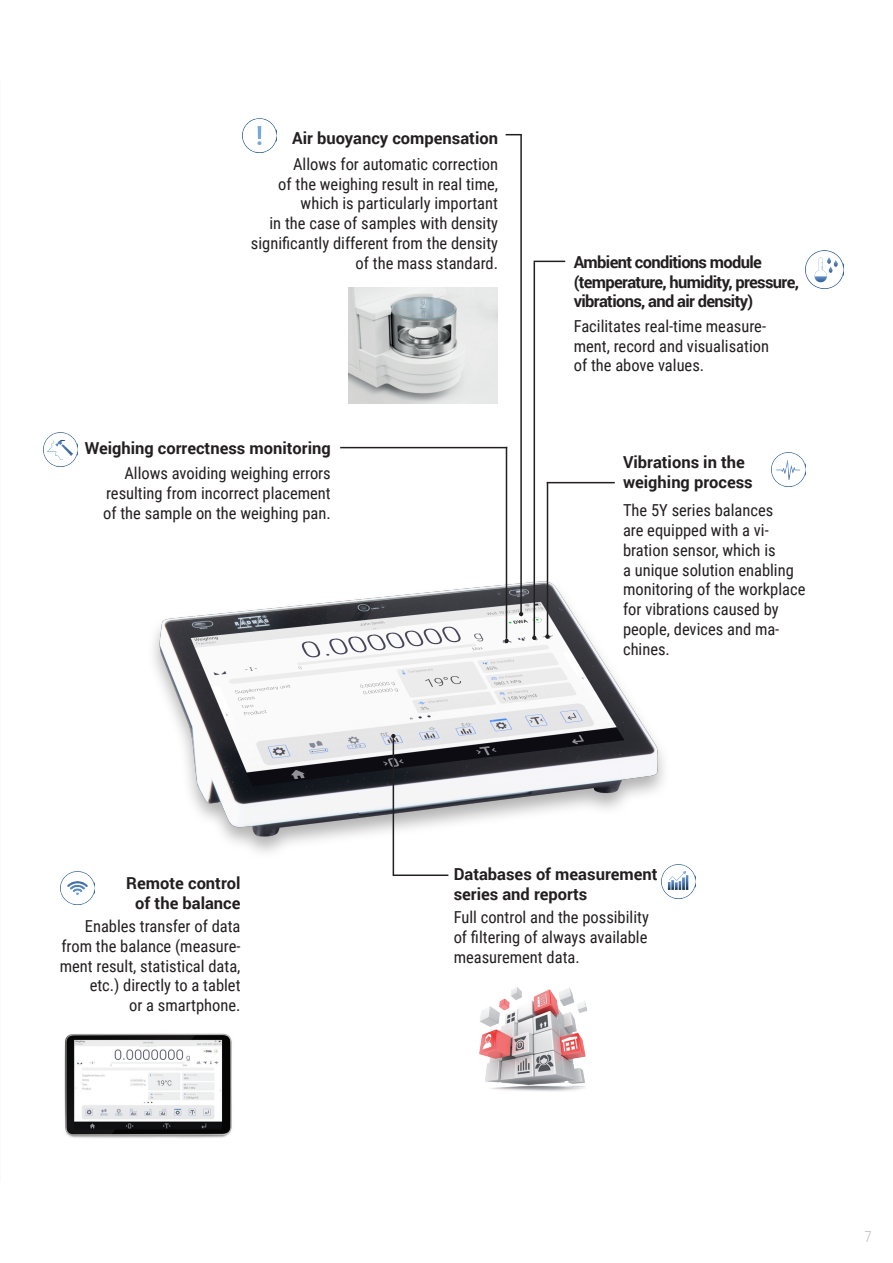
<style>
.page{position:relative;width:893px;height:1263px;background:#fff}
.page>*{position:absolute;margin:0;border:0;box-sizing:border-box;transform-origin:0 0}
.t1{font:16.5px/19.8px "Roboto Condensed";color:#231f20}
.t2{font:700 16.5px/19.8px "Roboto";color:#231f20}
.t3{font:700 16.5px "Roboto";letter-spacing:-.04em;color:#231f20}
.t4{font:300 15px "Roboto Condensed";color:#bcbdc0}
</style>
<div class="page">
<img style="left:153px;top:514px;width:543px;height:385px">
<hr style="left:506px;top:447px;width:1px;height:192px;background:#231f20">
<hr style="left:534px;top:262px;width:1px;height:376px;background:#231f20">
<hr style="left:547px;top:482px;width:1px;height:155px;background:#231f20">
<hr style="left:520px;top:135px;width:2px;height:479px;background:#231f20">
<hr style="left:393px;top:738px;width:1px;height:138px;background:#231f20">
<img style="left:242px;top:118px;width:34px;height:35px">
<img style="left:44px;top:432px;width:34px;height:34px">
<img style="left:805px;top:250px;width:38px;height:38px">
<img style="left:771px;top:452px;width:34px;height:34px">
<img style="left:661px;top:864px;width:34px;height:34px">
<img style="left:61px;top:871px;width:34px;height:34px">
<img style="left:479px;top:987px;width:108px;height:105px">
<hr style="left:393px;top:874px;width:55px;height:2px;background:#231f20">
<img style="left:64px;top:1033px;width:168px;height:105px">
<img style="left:349px;top:287px;width:148px;height:117px">
<hr style="left:534px;top:261px;width:31px;height:1px;background:#231f20">
<svg style="left:506px;top:134px;width:16px;height:1px"></svg>
<hr style="left:340px;top:447px;width:167px;height:1px;background:#231f20">
<hr style="left:547px;top:482px;width:68px;height:1px;background:#231f20">
<svg style="left:504px;top:639px;width:5px;height:4px"></svg>
<svg style="left:391px;top:734px;width:4px;height:4px"></svg>
<svg style="left:519px;top:612px;width:4px;height:4px"></svg>
<svg style="left:545px;top:634px;width:5px;height:5px"></svg>
<svg style="left:532px;top:636px;width:4px;height:4px"></svg>
<p class="t2" style="left:292px;top:128px;width:207px">Air buoyancy compensation</p>
<p class="t1" style="left:251px;top:153px;width:249px;text-align:right">Allows for automatic correction<br>of the weighing result in real time, which is particularly important<br>in the case of samples with density significantly different from the density of the mass standard.</p>
<p class="t2" style="left:85px;top:437px;width:247px">Weighing correctness monitoring</p>
<p class="t1" style="left:103px;top:463px;width:229px;text-align:justify;text-indent:21px">Allows avoiding weighing errors resulting from incorrect placement of the sample on the weighing pan.</p>
<p class="t3" style="left:574px;top:250px;width:190px">Ambient conditions module</p>
<p class="t3" style="left:574px;top:270px;width:227px">(temperature, humidity, pressure,</p>
<p class="t3" style="left:574px;top:290px;width:181px">vibrations, and air density)</p>
<p class="t1" style="left:574px;top:315px;width:197px">Facilitates real-time measure&shy;ment, record and visualisation of the above values.</p>
<p class="t2" style="left:623px;top:451px;width:131px">Vibrations in the weighing process</p>
<p class="t1" style="left:623px;top:500px;width:184px">The 5Y series balances<br>are equipped with a vi&shy;bration sensor, which is<br>a unique solution enabling monitoring of the workplace for vibrations caused by people, devices and ma&shy;chines.</p>
<p class="t2" style="left:126px;top:872px;width:116px;text-align:center">Remote control of the balance</p>
<p class="t1" style="left:60px;top:916px;width:182px;text-align:right">Enables transfer of data from the balance (measure&shy;ment result, statistical data, etc.) directly to a tablet<br>or a smartphone.</p>
<p class="t2" style="left:454px;top:863px;width:205px">Databases of measurement series and reports</p>
<p class="t1" style="left:454px;top:907px;width:197px;text-align:justify">Full control and the possibility of filtering of always available measurement data.</p>
<p class="t4" style="left:864px;top:1226px;width:9px">7</p>
</div>
